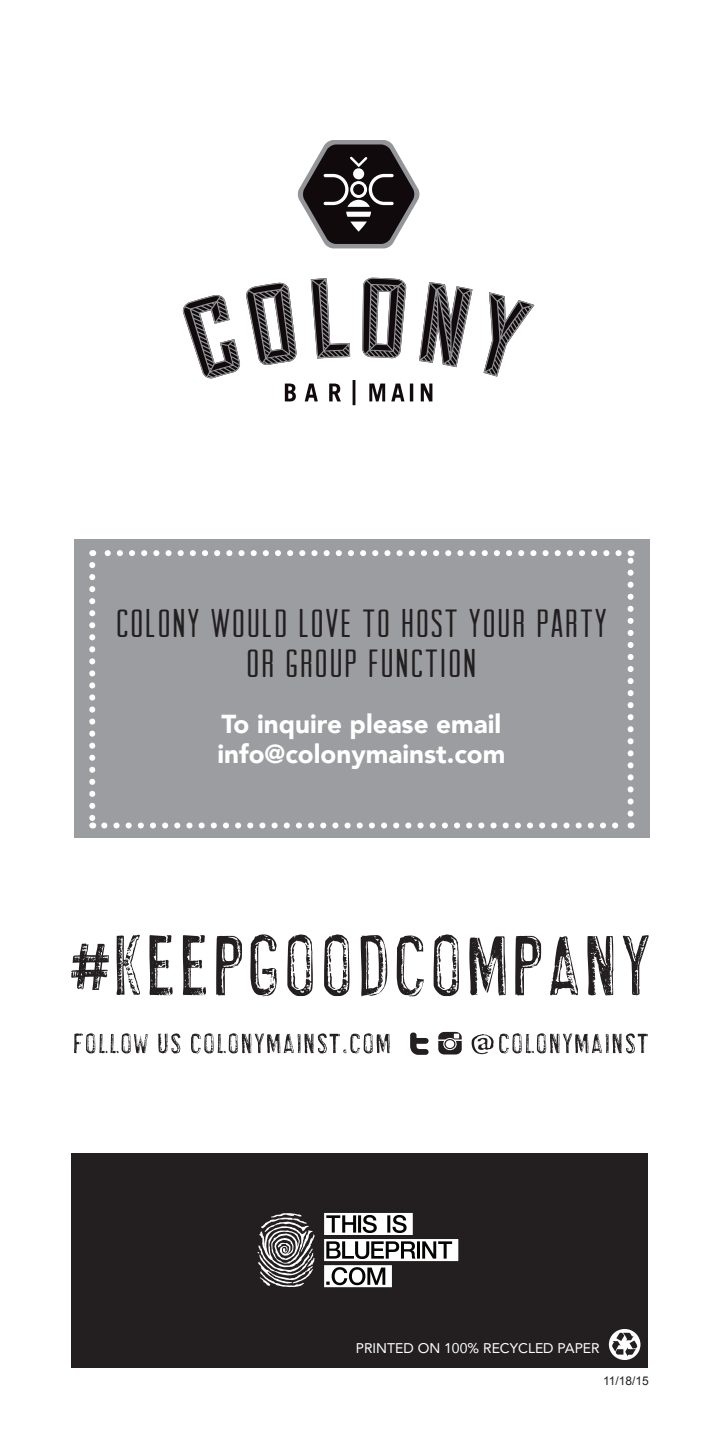
<style>
.page{position:relative;width:720px;height:1440px;background:#fff}
.page>*{position:absolute;margin:0;border:0;box-sizing:border-box;transform-origin:0 0}
.t1{font:40px/40px "Arvil Sans";letter-spacing:.05em;color:#231f20;text-align:center}
.t2{font:900 26px "Avenir";color:#fff}
.INFO_BODY{font:14px "Avenir";color:#fff}
.t3{font:12px "Arial";color:#231f20}
</style>
<div class="page">
<div style="left:72px;top:1153px;width:576px;height:215px;background:#231f20"></div>
<svg style="left:74px;top:1032px;width:574px;height:23px"></svg>
<div style="left:74px;top:540px;width:576px;height:298px;background:#9b9da0"></div>
<svg style="left:104px;top:822px;width:515px;height:6px"></svg>
<svg style="left:89px;top:565px;width:6px;height:263px"></svg>
<svg style="left:628px;top:550px;width:6px;height:264px"></svg>
<svg style="left:92px;top:550px;width:527px;height:6px"></svg>
<svg style="left:324px;top:1213px;width:134px;height:74px"></svg>
<svg style="left:257px;top:1213px;width:58px;height:74px"></svg>
<svg style="left:71px;top:934px;width:578px;height:62px"></svg>
<svg style="left:484px;top:292px;width:50px;height:85px"></svg>
<svg style="left:297px;top:140px;width:123px;height:108px"></svg>
<svg style="left:182px;top:278px;width:290px;height:127px"></svg>
<svg style="left:609px;top:1329px;width:31px;height:31px"></svg>
<p class="t1" style="left:116px;top:602px;width:492px">COLONY WOULD LOVE TO HOST YOUR PARTY<br>OR GROUP FUNCTION</p>
<p class="t2" style="left:222px;top:702px;width:281px">To inquire please email</p>
<p class="t2" style="left:217px;top:732px;width:289px">info@colonymainst.com</p>
<p class="INFO_BODY" style="left:356px;top:1337px;width:246px">PRINTED ON 100% RECYCLED PAPER</p>
<p class="t3" style="left:603px;top:1373px;width:47px">11/18/15</p>
</div>
